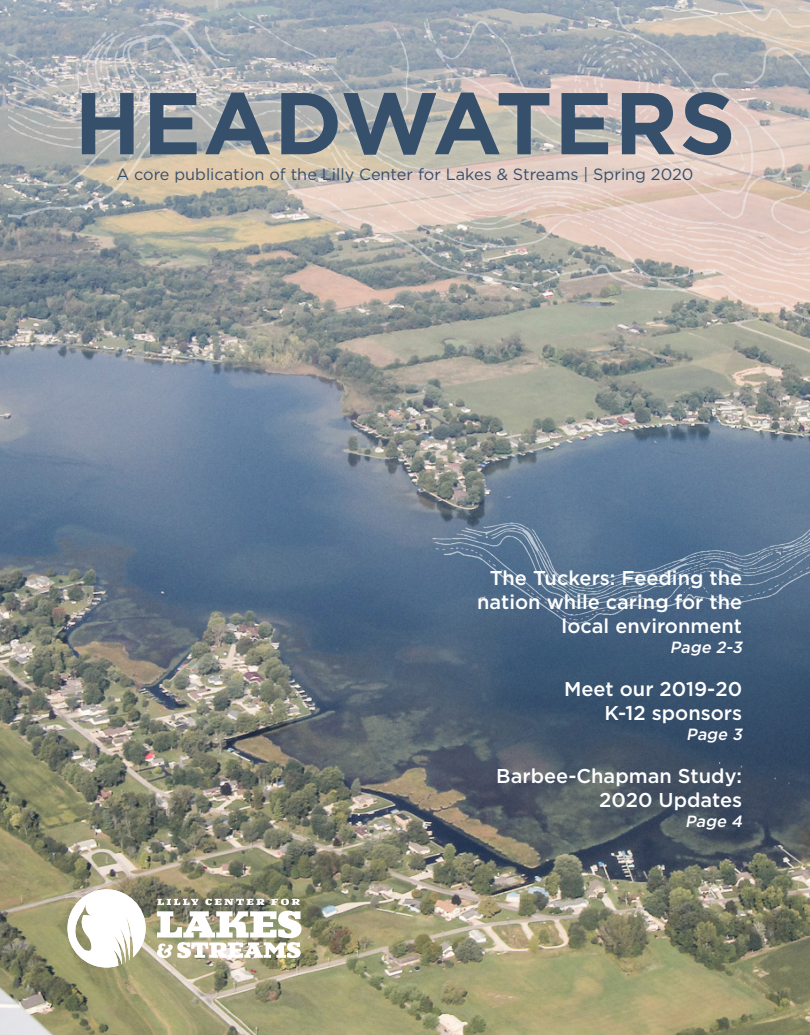
<style>
.page{position:relative;width:810px;height:1035px;background:#fff}
.page>*{position:absolute;margin:0;border:0;box-sizing:border-box;transform-origin:0 0}
.t1{font:700 87.5px "Gotham";letter-spacing:.02em;color:#36506c}
.t2{font:500 20px/24px "Gotham";color:#fff;text-align:right}
.t3{font:16.25px "Gotham";color:#374f6d}
.t4{font:italic 500 16.25px "Gotham";color:#fff}
</style>
<div class="page">
<img style="left:0;top:0;width:810px;height:1035px">
<img style="left:8px;top:0;width:802px;height:322px">
<div style="left:74px;top:84px;width:665px;height:79px;background:#fff;opacity:.2"></div>
<img style="left:432px;top:507px;width:378px;height:116px">
<svg style="left:157px;top:911px;width:144px;height:47px"></svg>
<svg style="left:157px;top:899px;width:41px;height:6px"></svg>
<svg style="left:205px;top:899px;width:59px;height:6px"></svg>
<svg style="left:271px;top:899px;width:29px;height:6px"></svg>
<svg style="left:65px;top:889px;width:81px;height:79px"></svg>
<p class="t1" style="left:74px;top:65px;width:663px">HEADWATERS</p>
<p class="t3" style="left:117px;top:164px;width:578px">A core publication of the Lilly Center for Lakes &amp; Streams | Spring 2020</p>
<p class="t2" style="left:477px;top:566px;width:267px">The Tuckers: Feeding the nation while caring for the local environment</p>
<p class="t4" style="left:670px;top:636px;width:77px">Page 2-3</p>
<p class="t2" style="left:564px;top:677px;width:180px">Meet our 2019-20</p>
<p class="t2" style="left:605px;top:701px;width:139px">K-12 sponsors</p>
<p class="t4" style="left:686px;top:723px;width:61px">Page 3</p>
<p class="t2" style="left:496px;top:764px;width:247px">Barbee-Chapman Study:</p>
<p class="t2" style="left:599px;top:788px;width:144px">2020 Updates</p>
<p class="t4" style="left:685px;top:810px;width:62px">Page 4</p>
</div>
